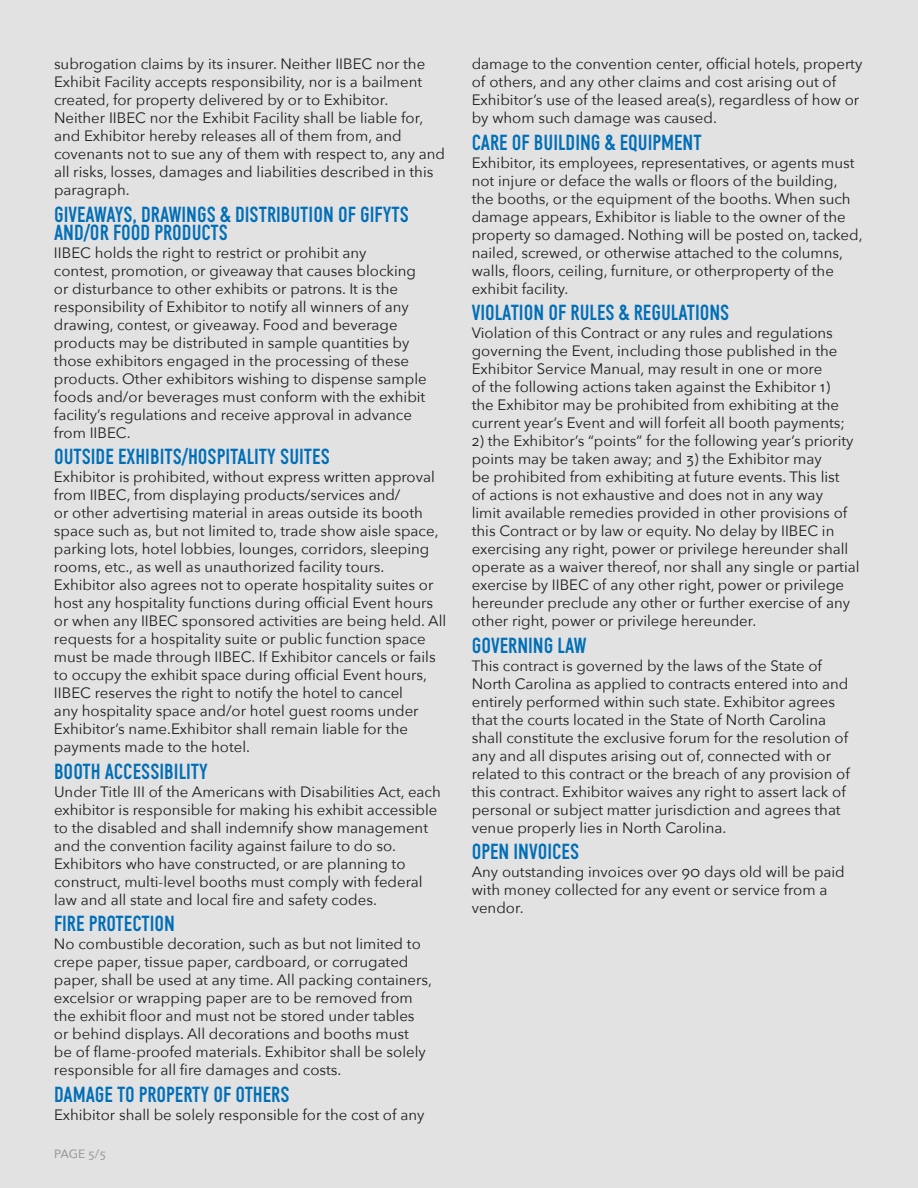
<style>
.page{position:relative;width:918px;height:1188px;background:#fff}
.page>*{position:absolute;margin:0;border:0;box-sizing:border-box;transform-origin:0 0}
.t1{font:21px/18px "Framer Sans 600";color:#006fb8}
.t2{font:15px/18px "Avenir Next";color:#1e1e1e}
.t3{font:500 12px "Avenir Next";color:#9c9c9d}
</style>
<div class="page">
<p class="t2" style="left:54px;top:54px;width:393px">subrogation claims by its insurer. Neither IIBEC nor the Exhibit Facility accepts responsibility, nor is a bailment created, for property delivered by or to Exhibitor.<br>Neither IIBEC nor the Exhibit Facility shall be liable for, and Exhibitor hereby releases all of them from, and covenants not to sue any of them with respect to, any and all risks, losses, damages and liabilities described in this paragraph.</p>
<h1 class="t1" style="left:54px;top:204px;width:356px">GIVEAWAYS, DRAWINGS &amp; DISTRIBUTION OF GIFYTS<br>AND/OR FOOD PRODUCTS</h1>
<p class="t2" style="left:54px;top:243px;width:374px">IIBEC holds the right to restrict or prohibit any<br>contest, promotion, or giveaway that causes blocking or disturbance to other exhibits or patrons. It is the responsibility of Exhibitor to notify all winners of any drawing, contest, or giveaway. Food and beverage products may be distributed in sample quantities by those exhibitors engaged in the processing of these products. Other exhibitors wishing to dispense sample foods and/or beverages must conform with the exhibit facility’s regulations and receive approval in advance from IIBEC.</p>
<h1 class="t1" style="left:54px;top:446px;width:277px">OUTSIDE EXHIBITS/HOSPITALITY SUITES</h1>
<p class="t2" style="left:54px;top:467px;width:394px">Exhibitor is prohibited, without express written approval from IIBEC, from displaying products/services and/<br>or other advertising material in areas outside its booth space such as, but not limited to, trade show aisle space, parking lots, hotel lobbies, lounges, corridors, sleeping rooms, etc., as well as unauthorized facility tours.<br>Exhibitor also agrees not to operate hospitality suites or host any hospitality functions during official Event hours or when any IIBEC sponsored activities are being held. All requests for a hospitality suite or public function space must be made through IIBEC. If Exhibitor cancels or fails to occupy the exhibit space during official Event hours, IIBEC reserves the right to notify the hotel to cancel<br>any hospitality space and/or hotel guest rooms under Exhibitor’s name.Exhibitor shall remain liable for the payments made to the hotel.</p>
<h1 class="t1" style="left:54px;top:761px;width:155px">BOOTH ACCESSIBILITY</h1>
<p class="t2" style="left:54px;top:782px;width:388px">Under Title III of the Americans with Disabilities Act, each exhibitor is responsible for making his exhibit accessible to the disabled and shall indemnify show management and the convention facility against failure to do so.<br>Exhibitors who have constructed, or are planning to construct, multi-level booths must comply with federal law and all state and local fire and safety codes.</p>
<h1 class="t1" style="left:54px;top:913px;width:122px">FIRE PROTECTION</h1>
<p class="t2" style="left:54px;top:934px;width:380px">No combustible decoration, such as but not limited to crepe paper, tissue paper, cardboard, or corrugated paper, shall be used at any time. All packing containers, excelsior or wrapping paper are to be removed from the exhibit floor and must not be stored under tables or behind displays. All decorations and booths must<br>be of flame-proofed materials. Exhibitor shall be solely responsible for all fire damages and costs.</p>
<h1 class="t1" style="left:54px;top:1084px;width:237px">DAMAGE TO PROPERTY OF OTHERS</h1>
<p class="t2" style="left:54px;top:1105px;width:372px">Exhibitor shall be solely responsible for the cost of any</p>
<p class="t3" style="left:54px;top:1144px;width:53px">PAGE 5/5</p>
<p class="t2" style="left:472px;top:54px;width:392px">damage to the convention center, official hotels, property of others, and any other claims and cost arising out of Exhibitor’s use of the leased area(s), regardless of how or by whom such damage was caused.</p>
<h1 class="t1" style="left:472px;top:132px;width:231px">CARE OF BUILDING &amp; EQUIPMENT</h1>
<p class="t2" style="left:472px;top:153px;width:392px">Exhibitor, its employees, representatives, or agents must not injure or deface the walls or floors of the building, the booths, or the equipment of the booths. When such damage appears, Exhibitor is liable to the owner of the property so damaged. Nothing will be posted on, tacked, nailed, screwed, or otherwise attached to the columns, walls, floors, ceiling, furniture, or otherproperty of the exhibit facility.</p>
<h1 class="t1" style="left:472px;top:302px;width:259px">VIOLATION OF RULES &amp; REGULATIONS</h1>
<p class="t2" style="left:472px;top:323px;width:375px">Violation of this Contract or any rules and regulations governing the Event, including those published in the Exhibitor Service Manual, may result in one or more<br>of the following actions taken against the Exhibitor 1) the Exhibitor may be prohibited from exhibiting at the current year’s Event and will forfeit all booth payments;</p>
<p class="t2" style="left:472px;top:431px;width:389px">2) the Exhibitor’s “points” for the following year’s priority points may be taken away; and 3) the Exhibitor may<br>be prohibited from exhibiting at future events. This list<br>of actions is not exhaustive and does not in any way<br>limit available remedies provided in other provisions of this Contract or by law or equity. No delay by IIBEC in exercising any right, power or privilege hereunder shall operate as a waiver thereof, nor shall any single or partial exercise by IIBEC of any other right, power or privilege hereunder preclude any other or further exercise of any other right, power or privilege hereunder.</p>
<h1 class="t1" style="left:472px;top:635px;width:116px">GOVERNING LAW</h1>
<p class="t2" style="left:472px;top:656px;width:380px">This contract is governed by the laws of the State of North Carolina as applied to contracts entered into and entirely performed within such state. Exhibitor agrees that the courts located in the State of North Carolina shall constitute the exclusive forum for the resolution of any and all disputes arising out of, connected with or related to this contract or the breach of any provision of this contract. Exhibitor waives any right to assert lack of personal or subject matter jurisdiction and agrees that venue properly lies in North Carolina.</p>
<h1 class="t1" style="left:472px;top:841px;width:109px">OPEN INVOICES</h1>
<p class="t2" style="left:472px;top:862px;width:375px">Any outstanding invoices over 90 days old will be paid with money collected for any event or service from a vendor.</p>
</div>
